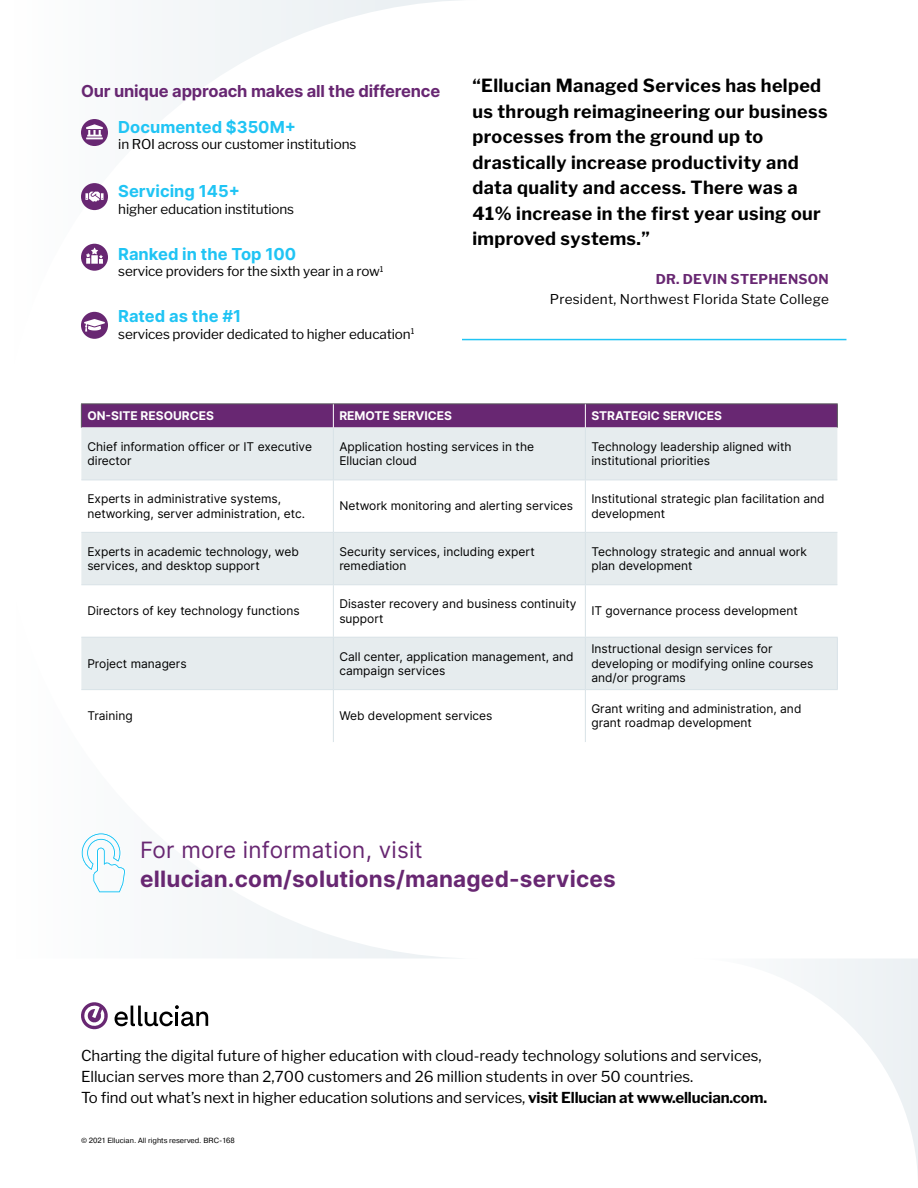
<style>
.page{position:relative;width:918px;height:1188px;background:#fff}
.page>*{position:absolute;margin:0;border:0;box-sizing:border-box;transform-origin:0 0}
.t1{font:700 22.5px "Inter";letter-spacing:.01em;color:#682772}
.t2{font:22.5px "Inter";letter-spacing:.01em;color:#682772}
.t3{font:700 18px/25.5px "Libre Franklin";letter-spacing:.02em;color:#000}
.t4{font:700 16.5px "Inter";color:#20c4f4}
.t5{font:700 16.5px "Inter";letter-spacing:-.01em;color:#682772}
.t6{font:15px/21px "Libre Franklin";color:#000}
.t7{font:13.5px "Libre Franklin";letter-spacing:-.01em;color:#000}
.t8{font:13.5px "Libre Franklin";letter-spacing:.02em;color:#000}
.t9{font:700 13.5px "Libre Franklin";letter-spacing:.02em;color:#682772}
.t10{font:12px/14.4px "Inter";color:#000}
.t11{font:700 12px "Inter";color:#fff}
.t12{font:7.5px "Pragmatica";color:#000}
.s1{font-weight:700}
</style>
<div class="page">
<svg style="left:82px;top:585px;width:397px;height:373px"></svg>
<svg style="left:80px;top:0;width:399px;height:428px"></svg>
<svg style="left:791px;top:959px;width:127px;height:214px"></svg>
<div style="left:81px;top:119px;width:27px;height:27px;background:#682772;border-radius:50%"></div>
<svg style="left:86px;top:124px;width:17px;height:15px"></svg>
<div style="left:81px;top:183px;width:27px;height:27px;background:#682772;border-radius:50%"></div>
<div style="left:81px;top:244px;width:27px;height:27px;background:#682772;border-radius:50%"></div>
<div style="left:81px;top:312px;width:27px;height:27px;background:#682772;border-radius:50%"></div>
<svg style="left:85px;top:192px;width:19px;height:10px"></svg>
<svg style="left:86px;top:248px;width:17px;height:16px"></svg>
<svg style="left:84px;top:319px;width:21px;height:13px"></svg>
<hr style="left:462px;top:339px;width:384px;height:1px;background:#20c4f4">
<svg style="left:81px;top:833px;width:45px;height:60px"></svg>
<svg style="left:81px;top:1002px;width:127px;height:28px"></svg>
<svg style="left:81px;top:428px;width:756px;height:156px;fill:#e6ecee"></svg>
<div style="left:81px;top:638px;width:756px;height:51px;background:#e6ecee"></div>
<hr style="left:333px;top:428px;width:1px;height:52px;background:#d8e2e7">
<hr style="left:585px;top:428px;width:1px;height:52px;background:#d8e2e7">
<hr style="left:81px;top:480px;width:252px;height:1px;background:#d8e2e7">
<hr style="left:333px;top:480px;width:252px;height:1px;background:#d8e2e7">
<hr style="left:333px;top:480px;width:1px;height:52px;background:#d8e2e7">
<hr style="left:585px;top:480px;width:252px;height:1px;background:#d8e2e7">
<hr style="left:585px;top:480px;width:1px;height:52px;background:#d8e2e7">
<hr style="left:81px;top:532px;width:252px;height:1px;background:#d8e2e7">
<hr style="left:333px;top:532px;width:252px;height:1px;background:#d8e2e7">
<hr style="left:333px;top:533px;width:1px;height:51px;background:#d8e2e7">
<hr style="left:585px;top:532px;width:252px;height:1px;background:#d8e2e7">
<hr style="left:585px;top:533px;width:1px;height:51px;background:#d8e2e7">
<hr style="left:81px;top:584px;width:252px;height:1px;background:#d8e2e7">
<hr style="left:333px;top:584px;width:252px;height:1px;background:#d8e2e7">
<hr style="left:333px;top:585px;width:1px;height:52px;background:#d8e2e7">
<hr style="left:585px;top:584px;width:252px;height:1px;background:#d8e2e7">
<hr style="left:585px;top:585px;width:1px;height:52px;background:#d8e2e7">
<hr style="left:333px;top:690px;width:1px;height:52px;background:#d8e2e7">
<hr style="left:585px;top:690px;width:1px;height:52px;background:#d8e2e7">
<svg style="left:81px;top:404px;width:757px;height:24px;background:#6c2e75"></svg>
<hr style="left:81px;top:637px;width:252px;height:1px;background:#d8e2e7">
<hr style="left:333px;top:637px;width:252px;height:1px;background:#d8e2e7">
<hr style="left:585px;top:637px;width:253px;height:1px;background:#d8e2e7">
<hr style="left:333px;top:638px;width:1px;height:51px;background:#d8e2e7">
<hr style="left:585px;top:638px;width:1px;height:51px;background:#d8e2e7">
<hr style="left:837px;top:638px;width:1px;height:51px;background:#d8e2e7">
<hr style="left:81px;top:689px;width:252px;height:1px;background:#d8e2e7">
<hr style="left:333px;top:689px;width:252px;height:1px;background:#d8e2e7">
<hr style="left:585px;top:689px;width:253px;height:1px;background:#d8e2e7">
<h3 class="t5" style="left:81px;top:79px;width:361px">Our unique approach makes all the difference</h3>
<p class="t3" style="left:472px;top:73px;width:357px">“Ellucian Managed Services has helped us through reimagineering our business processes from the ground up to drastically increase productivity and data quality and access. There was a 41% increase in the first year using our improved systems.”</p>
<p class="t9" style="left:656px;top:271px;width:175px">DR. DEVIN STEPHENSON</p>
<p class="t8" style="left:550px;top:291px;width:281px">President, Northwest Florida State College</p>
<h3 class="t4" style="left:118px;top:115px;width:179px">Documented $350M+</h3>
<p class="t7" style="left:118px;top:136px;width:240px">in ROI across our customer institutions</p>
<h3 class="t4" style="left:118px;top:179px;width:123px">Servicing 145+</h3>
<p class="t7" style="left:118px;top:201px;width:177px">higher education institutions</p>
<h3 class="t4" style="left:118px;top:242px;width:180px">Ranked in the Top 100</h3>
<p class="t7" style="left:118px;top:263px;width:267px">service providers for the sixth year in a row<sup>1</sup></p>
<h3 class="t4" style="left:118px;top:304px;width:124px">Rated as the #1</h3>
<p class="t7" style="left:118px;top:326px;width:298px">services provider dedicated to higher education<sup>1</sup></p>
<p class="t11" style="left:87px;top:407px;width:128px">ON-SITE RESOURCES</p>
<p class="t11" style="left:339px;top:407px;width:114px">REMOTE SERVICES</p>
<p class="t11" style="left:591px;top:407px;width:132px">STRATEGIC SERVICES</p>
<p class="t10" style="left:87px;top:439px;width:226px">Chief information officer or IT executive director</p>
<p class="t10" style="left:339px;top:439px;width:196px">Application hosting services in the<br>Ellucian cloud</p>
<p class="t10" style="left:591px;top:439px;width:202px">Technology leadership aligned with institutional priorities</p>
<p class="t10" style="left:87px;top:491px;width:219px">Experts in administrative systems, networking, server administration, etc.</p>
<p class="t10" style="left:339px;top:499px;width:235px">Network monitoring and alerting services</p>
<p class="t10" style="left:591px;top:491px;width:235px">Institutional strategic plan facilitation and development</p>
<p class="t10" style="left:87px;top:544px;width:213px">Experts in academic technology, web services, and desktop support</p>
<p class="t10" style="left:339px;top:544px;width:197px">Security services, including expert remediation</p>
<p class="t10" style="left:591px;top:544px;width:217px">Technology strategic and annual work plan development</p>
<p class="t10" style="left:87px;top:603px;width:214px">Directors of key technology functions</p>
<p class="t10" style="left:339px;top:596px;width:239px">Disaster recovery and business continuity support</p>
<p class="t10" style="left:591px;top:603px;width:208px">IT governance process development</p>
<p class="t10" style="left:87px;top:656px;width:101px">Project managers</p>
<p class="t10" style="left:339px;top:649px;width:236px">Call center, application management, and campaign services</p>
<p class="t10" style="left:591px;top:642px;width:224px">Instructional design services for developing or modifying online courses and/or programs</p>
<p class="t10" style="left:87px;top:708px;width:47px">Training</p>
<p class="t10" style="left:339px;top:708px;width:155px">Web development services</p>
<p class="t10" style="left:591px;top:701px;width:212px">Grant writing and administration, and grant roadmap development</p>
<h1 class="t2" style="left:140px;top:834px;width:284px">For more information, visit</h1>
<h1 class="t1" style="left:140px;top:862px;width:477px">ellucian.com/solutions/managed-services</h1>
<p class="t6" style="left:81px;top:1045px;width:688px">Charting the digital future of higher education with cloud-ready technology solutions and services,<br>Ellucian serves more than 2,700 customers and 26 million students in over 50 countries.<br>To find out what’s next in higher education solutions and services, <span class="s1">visit Ellucian at www.ellucian.com.</span></p>
<p class="t12" style="left:81px;top:1136px;width:155px">© 2021 Ellucian. All rights reserved. BRC-168</p>
</div>
